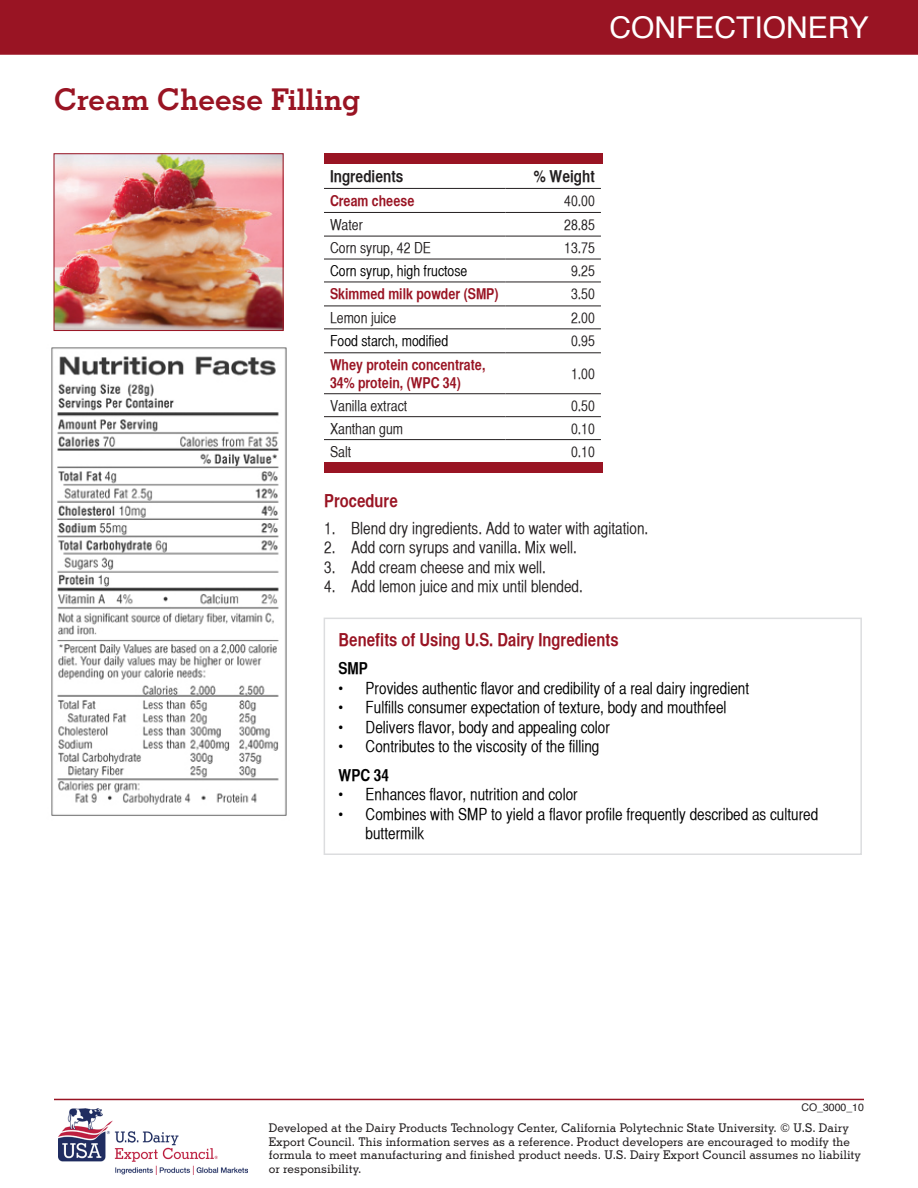
<style>
.page{position:relative;width:918px;height:1188px;background:#fff}
.page>*{position:absolute;margin:0;border:0;box-sizing:border-box;transform-origin:0 0}
.t1{font:700 30px "Stymie BT";color:#991423}
.t2{font:30px "Helvetica";color:#fff}
.t3{font:18px "Helvetica CY Bold";color:#991423}
.t4{font:16.5px/19.5px "Helvetica CY Plain";color:#000}
.t5{font:16.5px "Helvetica CY Plain";color:#231f20}
.t6{font:16.5px "Helvetica CY Bold";color:#231f20}
.t7{font:16.5px "Helvetica CY Bold";color:#000}
.t8{font:15px "Helvetica CY Plain";color:#231f20}
.t9{font:15px/18px "Helvetica CY Bold";color:#991423}
.t10{font:15px "Helvetica CY Plain";color:#000}
.t11{font:500 12px/13.5px "Stymie BT";color:#231f20}
.t12{font:10.5px "Helvetica";color:#231f20}
</style>
<div class="page">
<div style="left:0;top:0;width:918px;height:54px;background:#991423"></div>
<div style="left:0;top:0;width:918px;height:55px;border:2px solid #991423"></div>
<hr style="left:54px;top:1099px;width:810px;height:1px;background:#991423">
<hr style="left:324px;top:188px;width:182px;height:1px;background:#231f20">
<hr style="left:506px;top:188px;width:95px;height:1px;background:#231f20">
<hr style="left:324px;top:212px;width:182px;height:1px;background:#231f20">
<hr style="left:506px;top:212px;width:95px;height:1px;background:#231f20">
<hr style="left:324px;top:236px;width:182px;height:1px;background:#231f20">
<hr style="left:506px;top:236px;width:95px;height:1px;background:#231f20">
<hr style="left:324px;top:259px;width:182px;height:1px;background:#231f20">
<hr style="left:506px;top:259px;width:95px;height:1px;background:#231f20">
<hr style="left:324px;top:282px;width:182px;height:1px;background:#231f20">
<hr style="left:506px;top:282px;width:95px;height:1px;background:#231f20">
<hr style="left:324px;top:306px;width:182px;height:1px;background:#231f20">
<hr style="left:506px;top:306px;width:95px;height:1px;background:#231f20">
<hr style="left:324px;top:328px;width:182px;height:1px;background:#231f20">
<hr style="left:506px;top:328px;width:95px;height:1px;background:#231f20">
<hr style="left:324px;top:352px;width:182px;height:1px;background:#231f20">
<hr style="left:506px;top:352px;width:95px;height:1px;background:#231f20">
<hr style="left:324px;top:393px;width:182px;height:1px;background:#231f20">
<hr style="left:506px;top:393px;width:95px;height:1px;background:#231f20">
<hr style="left:324px;top:416px;width:182px;height:1px;background:#231f20">
<hr style="left:506px;top:416px;width:95px;height:1px;background:#231f20">
<hr style="left:324px;top:439px;width:182px;height:1px;background:#231f20">
<hr style="left:506px;top:439px;width:95px;height:1px;background:#231f20">
<img style="left:56px;top:155px;width:226px;height:174px">
<div style="left:54px;top:153px;width:230px;height:178px;border:1px solid #991423"></div>
<div style="left:324px;top:153px;width:279px;height:11px;background:#991423"></div>
<div style="left:324px;top:462px;width:279px;height:11px;background:#991423"></div>
<img style="left:58px;top:1109px;width:190px;height:66px">
<div style="left:324px;top:618px;width:538px;height:237px;border:2px solid #dcdddf"></div>
<img style="left:51px;top:347px;width:236px;height:469px">
<p class="t1" style="left:54px;top:81px;width:308px">Cream Cheese Filling</p>
<p class="t2" style="left:610px;top:5px;width:261px">CONFECTIONERY</p>
<p class="t6" style="left:330px;top:167px;width:75px">Ingredients</p>
<p class="t6" style="left:534px;top:167px;width:63px">% Weight</p>
<p class="t9" style="left:330px;top:191px;width:86px">Cream cheese</p>
<p class="t8" style="left:564px;top:192px;width:32px">40.00</p>
<p class="t8" style="left:330px;top:216px;width:34px">Water</p>
<p class="t8" style="left:564px;top:216px;width:32px">28.85</p>
<p class="t8" style="left:330px;top:239px;width:103px">Corn syrup, 42 DE</p>
<p class="t8" style="left:564px;top:239px;width:32px">13.75</p>
<p class="t10" style="left:330px;top:262px;width:139px">Corn syrup, high fructose</p>
<p class="t8" style="left:571px;top:262px;width:25px">9.25</p>
<p class="t9" style="left:330px;top:285px;width:170px">Skimmed milk powder (SMP)</p>
<p class="t8" style="left:571px;top:286px;width:25px">3.50</p>
<p class="t8" style="left:330px;top:309px;width:68px">Lemon juice</p>
<p class="t8" style="left:571px;top:309px;width:25px">2.00</p>
<p class="t10" style="left:330px;top:332px;width:120px">Food starch, modified</p>
<p class="t8" style="left:571px;top:332px;width:25px">0.95</p>
<p class="t9" style="left:330px;top:355px;width:157px">Whey protein concentrate,<br>34% protein, (WPC 34)</p>
<p class="t8" style="left:571px;top:365px;width:25px">1.00</p>
<p class="t8" style="left:330px;top:397px;width:79px">Vanilla extract</p>
<p class="t8" style="left:571px;top:397px;width:25px">0.50</p>
<p class="t8" style="left:330px;top:420px;width:75px">Xanthan gum</p>
<p class="t8" style="left:571px;top:420px;width:25px">0.10</p>
<p class="t8" style="left:330px;top:443px;width:23px">Salt</p>
<p class="t8" style="left:571px;top:443px;width:25px">0.10</p>
<p class="t3" style="left:324px;top:489px;width:75px">Procedure</p>
<p class="t5" style="left:324px;top:519px;width:326px">1. Blend dry ingredients. Add to water with agitation.</p>
<p class="t5" style="left:324px;top:538px;width:254px">2. Add corn syrups and vanilla. Mix well.</p>
<p class="t5" style="left:324px;top:558px;width:223px">3. Add cream cheese and mix well.</p>
<p class="t5" style="left:324px;top:577px;width:260px">4. Add lemon juice and mix until blended.</p>
<p class="t3" style="left:339px;top:628px;width:282px">Benefits of Using U.S. Dairy Ingredients</p>
<p class="t7" style="left:339px;top:658px;width:31px">SMP</p>
<p class="t4" style="left:339px;top:678px;width:412px">• Provides authentic flavor and credibility of a real dairy ingredient</p>
<p class="t4" style="left:339px;top:698px;width:390px">• Fulfills consumer expectation of texture, body and mouthfeel</p>
<p class="t4" style="left:339px;top:717px;width:273px">• Delivers flavor, body and appealing color</p>
<p class="t4" style="left:339px;top:737px;width:262px">• Contributes to the viscosity of the filling</p>
<p class="t7" style="left:339px;top:765px;width:52px">WPC 34</p>
<p class="t4" style="left:339px;top:785px;width:241px">• Enhances flavor, nutrition and color</p>
<p class="t4" style="left:366px;top:804px;width:454px;text-indent:-27px">• Combines with SMP to yield a flavor profile frequently described as cultured buttermilk</p>
<p class="t12" style="left:802px;top:1099px;width:64px">CO_3000_10</p>
<p class="t11" style="left:269px;top:1121px;width:594px">Developed at the Dairy Products Technology Center, California Polytechnic State University. © U.S. Dairy Export Council. This information serves as a reference. Product developers are encouraged to modify the formula to meet manufacturing and finished product needs. U.S. Dairy Export Council assumes no liability or responsibility.</p>
</div>
